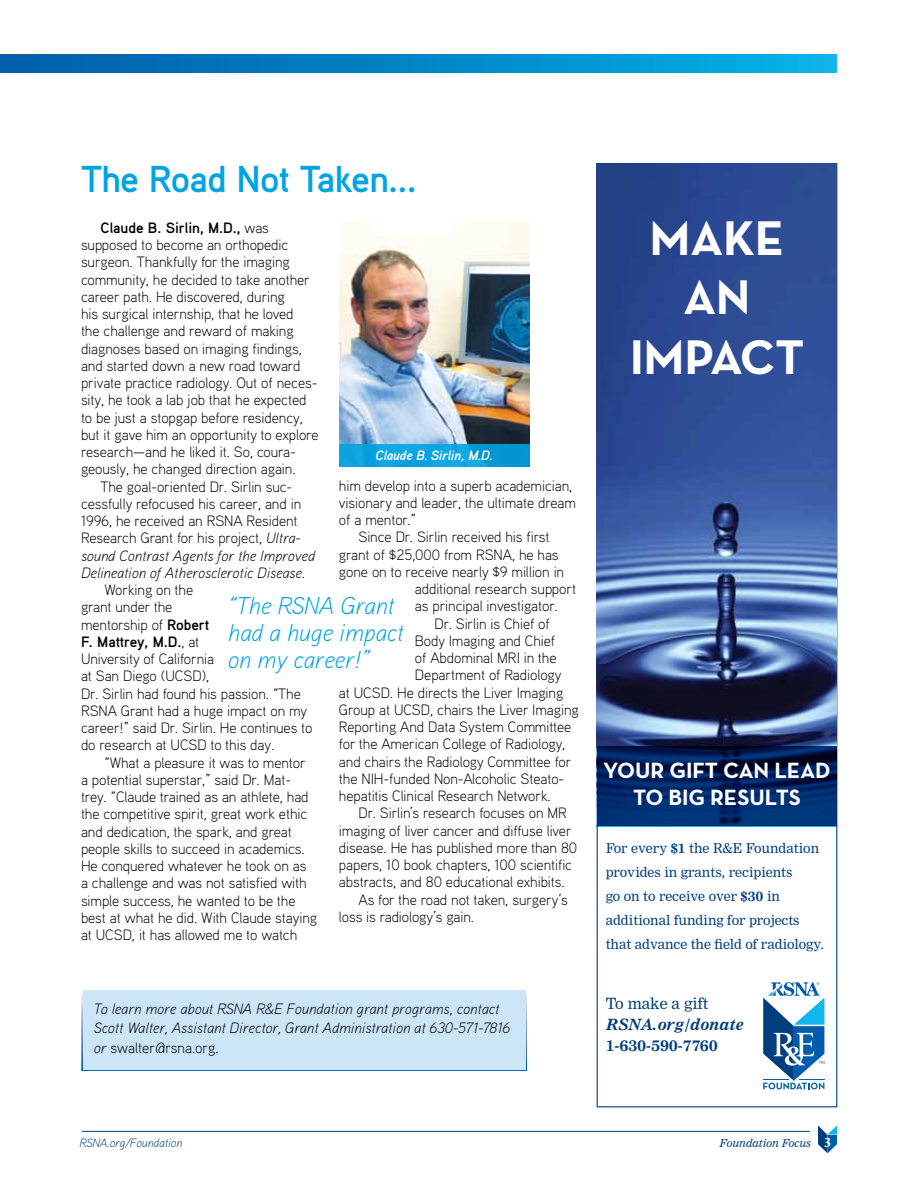
<style>
.page{position:relative;width:918px;height:1188px;background:#fff}
.page>*{position:absolute;margin:0;border:0;box-sizing:border-box;transform-origin:0 0}
.t1{font:700 49.5px/59.4px "Neutra Text";letter-spacing:-.005em;color:#fff;text-align:center}
.t2{font:700 37.5px "Aaux Pro OT";letter-spacing:-.02em;color:#00a4e3}
.t3{font:italic 300 24.3px/27px "Aaux Pro OT";letter-spacing:-.005em;color:#00a4e3}
.t4{font:700 22.5px/27px "Neutra Text";color:#fff}
.t5{font:16.8px "Nimrod Bld Itl";letter-spacing:-.005em;color:#003e7e}
.t6{font:16.8px "Nimrod Bld";letter-spacing:-.005em;color:#003e7e}
.t7{font:16.8px "Nimrod Rgl";letter-spacing:-.01em;color:#003e7e}
.t8{font:300 15px "Aaux Pro OT";letter-spacing:-.005em;color:#000}
.t9{font:italic 300 15px/19.5px "Aaux Pro OT";color:#000}
.t10{font:700 15px "Aaux Pro OT";letter-spacing:-.005em;color:#000}
.t11{font:14.85px/24px "Nimrod Rgl";letter-spacing:-.01em;color:#003e7e}
.t12{font:italic 700 13.5px "Aaux Pro OT";letter-spacing:-.005em;color:#fff}
.t13{font:italic 300 12px "Aaux Pro OT";letter-spacing:-.005em;color:#003e7e}
.t14{font:12px "Nimrod Itl";letter-spacing:-.005em;color:#003e7e}
.s1{font-weight:300}
.s2{font-style:italic}
.s3{font-style:normal}
.s4{font-weight:700}
.s5{font-family:"Nimrod Bld"}
.s6{font-family:"Le Monde Livre";font-weight:700;font-size:13.5px;color:#fff}
</style>
<div class="page">
<svg style="left:818px;top:1125px;width:19px;height:28px"></svg>
<hr style="left:82px;top:1131px;width:728px;height:1px;background:#003e7e">
<div style="left:0;top:54px;width:837px;height:18px;background:linear-gradient(to right,#005ba8,#04b3e9)"></div>
<img style="left:339px;top:221px;width:190px;height:224px">
<div style="left:339px;top:445px;width:190px;height:22px;background:linear-gradient(to right,#0fa8e6,#069ad4)"></div>
<div style="left:81px;top:988px;width:446px;height:83px;background:#cce6f8;border:3px solid #fff"></div>
<img style="left:597px;top:163px;width:240px;height:583px">
<svg style="left:597px;top:746px;width:240px;height:80px;background:#002561"></svg>
<svg style="left:763px;top:982px;width:61px;height:107px"></svg>
<h2 class="t2" style="left:81px;top:155px;width:337px">The Road Not Taken...</h2>
<p class="t10" style="left:101px;top:218px;width:170px">Claude B. Sirlin, M.D., <span class="s1">was</span></p>
<p class="t8" style="left:81px;top:235px;width:209px">supposed to become an orthopedic</p>
<p class="t8" style="left:81px;top:253px;width:210px">surgeon. Thankfully for the imaging</p>
<p class="t8" style="left:81px;top:270px;width:230px">community, he decided to take another</p>
<p class="t8" style="left:81px;top:287px;width:205px">career path. He discovered, during</p>
<p class="t8" style="left:81px;top:304px;width:214px">his surgical internship, that he loved</p>
<p class="t8" style="left:81px;top:322px;width:214px">the challenge and reward of making</p>
<p class="t8" style="left:81px;top:339px;width:222px">diagnoses based on imaging findings,</p>
<p class="t8" style="left:81px;top:356px;width:221px">and started down a new road toward</p>
<p class="t8" style="left:81px;top:373px;width:238px">private practice radiology. Out of neces-</p>
<p class="t8" style="left:81px;top:391px;width:227px">sity, he took a lab job that he expected</p>
<p class="t8" style="left:81px;top:408px;width:223px">to be just a stopgap before residency,</p>
<p class="t8" style="left:81px;top:425px;width:239px">but it gave him an opportunity to explore</p>
<p class="t8" style="left:81px;top:442px;width:216px">research—and he liked it. So, coura-</p>
<p class="t8" style="left:81px;top:460px;width:216px">geously, he changed direction again.</p>
<p class="t8" style="left:101px;top:477px;width:193px">The goal-oriented Dr. Sirlin suc-</p>
<p class="t8" style="left:81px;top:494px;width:222px">cessfully refocused his career, and in</p>
<p class="t8" style="left:81px;top:511px;width:218px">1996, he received an RSNA Resident</p>
<p class="t8" style="left:81px;top:529px;width:221px">Research Grant for his project, <span class="s2">Ultra-</span></p>
<p class="t9" style="left:81px;top:545px;width:236px">sound Contrast Agents for the Improved</p>
<p class="t9" style="left:81px;top:562px;width:226px">Delineation of Atherosclerotic Disease<span class="s3">.</span></p>
<p class="t8" style="left:104px;top:580px;width:90px">Working on the</p>
<p class="t8" style="left:81px;top:598px;width:93px">grant under the</p>
<p class="t8" style="left:81px;top:615px;width:130px">mentorship of <span class="s4">Robert</span></p>
<p class="t10" style="left:81px;top:632px;width:120px">F. Mattrey, M.D.<span class="s1">, at</span></p>
<p class="t8" style="left:81px;top:649px;width:135px">University of California</p>
<p class="t8" style="left:81px;top:667px;width:130px">at San Diego (UCSD),</p>
<p class="t8" style="left:81px;top:684px;width:221px">Dr. Sirlin had found his passion. “The</p>
<p class="t8" style="left:81px;top:701px;width:228px">RSNA Grant had a huge impact on my</p>
<p class="t8" style="left:81px;top:718px;width:233px">career!” said Dr. Sirlin. He continues to</p>
<p class="t8" style="left:81px;top:736px;width:195px">do research at UCSD to this day.</p>
<p class="t8" style="left:104px;top:753px;width:203px">“What a pleasure it was to mentor</p>
<p class="t8" style="left:81px;top:770px;width:212px">a potential superstar,” said Dr. Mat-</p>
<p class="t8" style="left:81px;top:787px;width:229px">trey. “Claude trained as an athlete, had</p>
<p class="t8" style="left:81px;top:805px;width:228px">the competitive spirit, great work ethic</p>
<p class="t8" style="left:81px;top:822px;width:212px">and dedication, the spark, and great</p>
<p class="t8" style="left:81px;top:839px;width:225px">people skills to succeed in academics.</p>
<p class="t8" style="left:81px;top:856px;width:227px">He conquered whatever he took on as</p>
<p class="t8" style="left:81px;top:874px;width:227px">a challenge and was not satisfied with</p>
<p class="t8" style="left:81px;top:891px;width:216px">simple success, he wanted to be the</p>
<p class="t8" style="left:81px;top:908px;width:238px">best at what he did. With Claude staying</p>
<p class="t8" style="left:81px;top:925px;width:218px">at UCSD, it has allowed me to watch</p>
<p class="t12" style="left:376px;top:447px;width:119px">Claude B. Sirlin, M.D.</p>
<p class="t8" style="left:339px;top:476px;width:235px">him develop into a superb academician,</p>
<p class="t8" style="left:339px;top:493px;width:239px">visionary and leader, the ultimate dream</p>
<p class="t8" style="left:339px;top:510px;width:79px">of a mentor.”</p>
<p class="t8" style="left:358px;top:528px;width:193px">Since Dr. Sirlin received his first</p>
<p class="t8" style="left:339px;top:545px;width:221px">grant of $25,000 from RSNA, he has</p>
<p class="t8" style="left:339px;top:562px;width:227px">gone on to receive nearly $9 million in</p>
<p class="t8" style="left:415px;top:579px;width:163px">additional research support</p>
<p class="t8" style="left:415px;top:597px;width:144px">as principal investigator.</p>
<p class="t8" style="left:434px;top:614px;width:117px">Dr. Sirlin is Chief of</p>
<p class="t8" style="left:415px;top:631px;width:142px">Body Imaging and Chief</p>
<p class="t8" style="left:415px;top:648px;width:143px">of Abdominal MRI in the</p>
<p class="t8" style="left:415px;top:666px;width:148px">Department of Radiology</p>
<p class="t8" style="left:339px;top:683px;width:226px">at UCSD. He directs the Liver Imaging</p>
<p class="t8" style="left:339px;top:700px;width:241px">Group at UCSD, chairs the Liver Imaging</p>
<p class="t8" style="left:339px;top:717px;width:234px">Reporting And Data System Committee</p>
<p class="t8" style="left:339px;top:735px;width:228px">for the American College of Radiology,</p>
<p class="t8" style="left:339px;top:752px;width:234px">and chairs the Radiology Committee for</p>
<p class="t8" style="left:339px;top:769px;width:227px">the NIH-funded Non-Alcoholic Steato-</p>
<p class="t8" style="left:339px;top:786px;width:213px">hepatitis Clinical Research Network.</p>
<p class="t8" style="left:358px;top:804px;width:210px">Dr. Sirlin’s research focuses on MR</p>
<p class="t8" style="left:339px;top:821px;width:234px">imaging of liver cancer and diffuse liver</p>
<p class="t8" style="left:339px;top:838px;width:240px">disease. He has published more than 80</p>
<p class="t8" style="left:339px;top:855px;width:235px">papers, 10 book chapters, 100 scientific</p>
<p class="t8" style="left:339px;top:873px;width:227px">abstracts, and 80 educational exhibits.</p>
<p class="t8" style="left:358px;top:890px;width:211px">As for the road not taken, surgery’s</p>
<p class="t8" style="left:339px;top:907px;width:137px">loss is radiology’s gain.</p>
<h3 class="t3" style="left:228px;top:591px;width:178px">“The RSNA Grant had a huge impact on my career!”</h3>
<p class="t9" style="left:94px;top:999px;width:418px">To learn more about RSNA R&amp;E Foundation grant programs, contact<br>Scott Walter, Assistant Director, Grant Administration at 630-571-7816 or <span class="s3">swalter@rsna.org.</span></p>
<h1 class="t1" style="left:630px;top:207px;width:176px">MAKE<br>AN<br>IMPACT</h1>
<h3 class="t4" style="left:603px;top:756px;width:136px">YOUR GIFT CAN</h3>
<h3 class="t4" style="left:633px;top:756px;width:199px;text-indent:141px">LEAD<br>TO BIG RESULTS</h3>
<p class="t11" style="left:606px;top:837px;width:220px">For every <span class="s5">$1</span> the R&amp;E Foundation provides in grants, recipients<br>go on to receive over <span class="s5">$30</span> in additional funding for projects that advance the field of radiology.</p>
<p class="t7" style="left:606px;top:992px;width:104px">To make a gift</p>
<p class="t5" style="left:606px;top:1013px;width:139px">RSNA.org/donate</p>
<p class="t6" style="left:606px;top:1035px;width:114px">1-630-590-7760</p>
<p class="t13" style="left:80px;top:1135px;width:104px">RSNA.org/Foundation</p>
<p class="t14" style="left:720px;top:1135px;width:113px">Foundation Focus <span class="s6">3</span></p>
</div>
